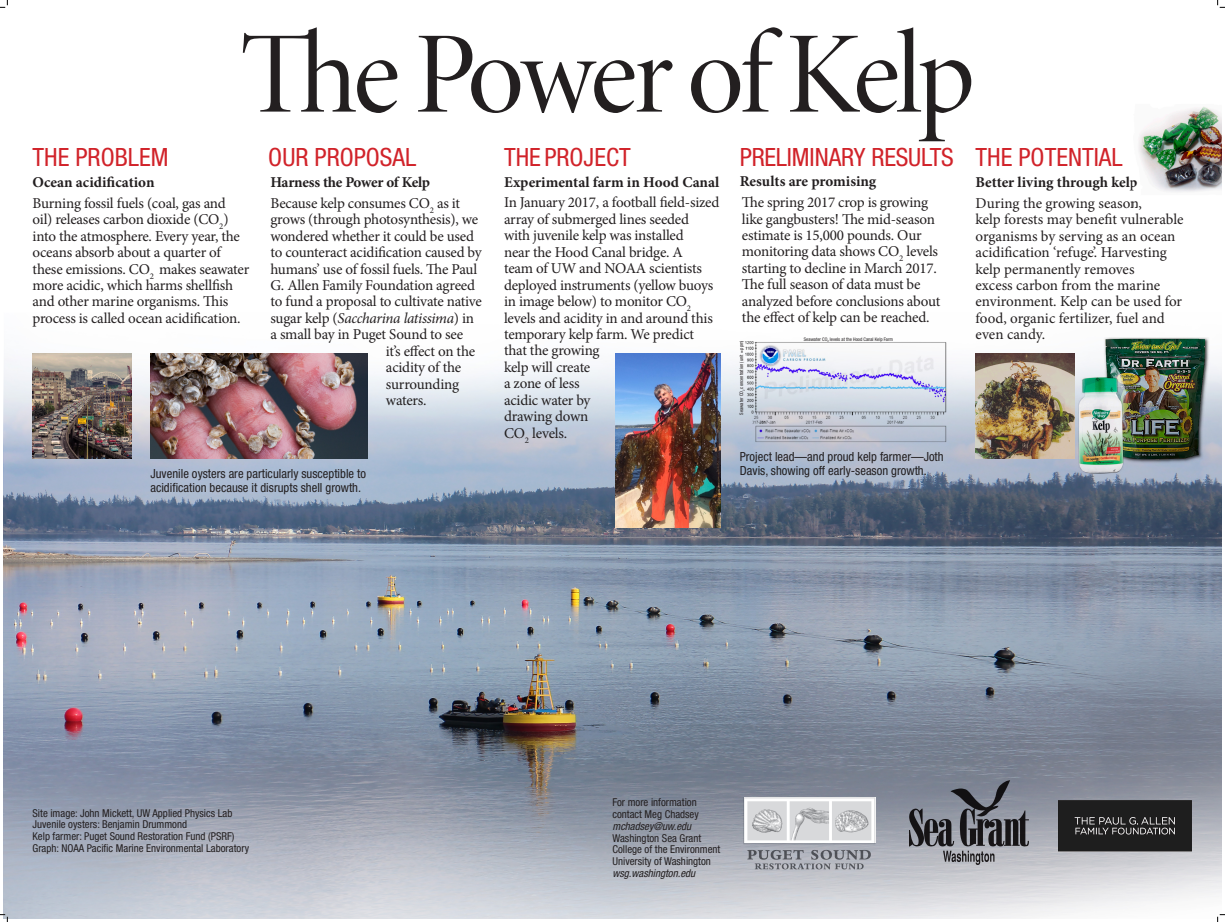
<style>
.page{position:relative;width:1225px;height:922px;background:#fff}
.page>*{position:absolute;margin:0;border:0;box-sizing:border-box;transform-origin:0 0}
.t1{font:116.9px "Minion Pro Disp";letter-spacing:-.04em;color:#231f20}
.List_Paragraph{font:condensed 25.2px "Helvetica Neue LT Std";color:#d1232a}
.Paragraph_Style_1{font:condensed 25.2px "Helvetica Neue LT Std";color:#d1232a}
.body{font:15.05px/16.4px "Minion Pro";letter-spacing:-.015em;color:#231f20}
.Paragraph_Style_1-2{font:15.05px/16.4px "Minion Pro";letter-spacing:-.015em;color:#231f20}
.List_Paragraph-2{font:15.05px/16.4px "Minion Pro";color:#231f20}
.List_Paragraph-3{font:700 15.05px "Minion Pro";color:#231f20}
.body-2{font:italic 15.05px "Minion Pro";letter-spacing:-.02em;color:#231f20}
.Paragraph_Style_1-3{font:700 15.05px "Minion Pro";color:#231f20}
.body-3{font:700 15.05px "Minion Pro";letter-spacing:-.02em;color:#231f20}
.Capt{font:condensed 12.6px/14px "Helvetica Neue LT Std";color:#231f20}
.Capt-2{font:condensed 10.85px/11.9px "Helvetica Neue LT Std";color:#231f20}
.Capt-3{font:italic condensed 10.85px "Helvetica Neue LT Std";color:#231f20}
.Capt-4{font:condensed 4.9px "Helvetica Neue LT Std";color:#231f20}
.s1{font-style:normal}
</style>
<div class="page">
<img style="left:3px;top:353px;width:1218px;height:566px">
<img style="left:1098px;top:337px;width:113px;height:126px">
<img style="left:1138px;top:106px;width:83px;height:86px">
<img style="left:616px;top:354px;width:105px;height:173px">
<img style="left:909px;top:780px;width:119px;height:84px">
<img style="left:744px;top:341px;width:207px;height:105px">
<img style="left:1058px;top:800px;width:132px;height:51px">
<img style="left:739px;top:793px;width:141px;height:80px">
<img style="left:150px;top:354px;width:217px;height:105px">
<img style="left:33px;top:354px;width:98px;height:105px">
<img style="left:975px;top:354px;width:99px;height:105px">
<img style="left:1074px;top:373px;width:52px;height:104px">
<svg style="left:0;top:0;width:8px;height:8px"></svg>
<svg style="left:0;top:914px;width:8px;height:8px"></svg>
<svg style="left:1217px;top:0;width:7px;height:8px"></svg>
<svg style="left:1217px;top:914px;width:7px;height:8px"></svg>
<p class="t1" style="left:240px;top:3px;width:736px">The Power of Kelp</p>
<p class="List_Paragraph" style="left:33px;top:143px;width:137px">THE PROBLEM</p>
<p class="List_Paragraph-3" style="left:33px;top:172px;width:123px">Ocean acidification</p>
<p class="body" style="left:33px;top:195px;width:218px">Burning fossil fuels (coal, gas and oil) releases carbon dioxide (CO<sub>2</sub>) into the atmosphere. Every year, the oceans absorb about a quarter of these emissions. CO<sub>2</sub> makes seawater more acidic, which harms shellfish and other marine organisms. This process is called ocean acidification.</p>
<p class="Paragraph_Style_1" style="left:268px;top:143px;width:149px">OUR PROPOSAL</p>
<p class="body-3" style="left:270px;top:172px;width:161px">Harness the Power of Kelp</p>
<p class="body" style="left:270px;top:195px;width:191px">Because kelp consumes CO<sub>2</sub> as it</p>
<p class="body" style="left:270px;top:211px;width:209px">grows (through photosynthesis), we</p>
<p class="body" style="left:270px;top:228px;width:205px">wondered whether it could be used</p>
<p class="body" style="left:270px;top:244px;width:213px">to counteract acidification caused by</p>
<p class="body" style="left:270px;top:261px;width:208px">humans’ use of fossil fuels. The Paul</p>
<p class="body" style="left:270px;top:277px;width:206px">G. Allen Family Foundation agreed</p>
<p class="body" style="left:270px;top:293px;width:213px">to fund a proposal to cultivate native</p>
<p class="body-2" style="left:270px;top:308px;width:205px"><span class="s1">sugar kelp (</span>Saccharina latissima<span class="s1">) in</span></p>
<p class="body" style="left:270px;top:326px;width:194px">a small bay in Puget Sound to see</p>
<p class="body" style="left:386px;top:343px;width:91px">it’s effect on the</p>
<p class="body" style="left:386px;top:359px;width:77px">acidity of the</p>
<p class="body" style="left:386px;top:376px;width:75px">surrounding</p>
<p class="body" style="left:386px;top:392px;width:42px">waters.</p>
<p class="Capt" style="left:150px;top:466px;width:217px">Juvenile oysters are particularly susceptible to acidification because it disrupts shell growth.</p>
<p class="Paragraph_Style_1" style="left:504px;top:143px;width:128px">THE PROJECT</p>
<p class="Paragraph_Style_1-3" style="left:504px;top:171px;width:217px">Experimental farm in Hood Canal</p>
<p class="Paragraph_Style_1-2" style="left:504px;top:194px;width:217px">In January 2017, a football field-sized array of submerged lines seeded<br>with juvenile kelp was installed<br>near the Hood Canal bridge. A<br>team of UW and NOAA scientists deployed instruments (yellow buoys in image below) to monitor CO<sub>2 </sub>levels and acidity in and around this temporary kelp farm. We predict that the growing<br>kelp will create<br>a zone of less<br>acidic water by<br>drawing down<br>CO<sub>2</sub> levels.</p>
<p class="List_Paragraph" style="left:739px;top:142px;width:215px">PRELIMINARY RESULTS</p>
<p class="List_Paragraph-3" style="left:739px;top:171px;width:138px">Results are promising</p>
<p class="body" style="left:742px;top:194px;width:200px">The spring 2017 crop is growing like gangbusters! The mid-season estimate is 15,000 pounds. Our monitoring data shows CO<sub>2</sub> levels starting to decline in March 2017.<br>The full season of data must be analyzed before conclusions about the effect of kelp can be reached.</p>
<p class="Capt-4" style="left:738px;top:415px;width:76px;rotate:-90deg">Seawater CO<sub>2</sub> concentration (unit ≅ ppm)</p>
<p class="Capt-4" style="left:803px;top:336px;width:91px">Seawater CO<sub>2</sub> levels at the Hood Canal Kelp Farm</p>
<p class="Capt" style="left:739px;top:449px;width:205px">Project lead—and proud kelp farmer—Joth<br>Davis, showing off early-season growth.</p>
<p class="List_Paragraph" style="left:975px;top:143px;width:148px">THE POTENTIAL</p>
<p class="List_Paragraph-3" style="left:975px;top:172px;width:164px">Better living through kelp</p>
<p class="List_Paragraph-2" style="left:975px;top:195px;width:209px">During the growing season,<br>kelp forests may benefit vulnerable organisms by serving as an ocean acidification ‘refuge’. Harvesting kelp permanently removes<br>excess carbon from the marine environment. Kelp can be used for food, organic fertilizer, fuel and even candy.</p>
<p class="Capt-2" style="left:33px;top:807px;width:201px">Site image: John Mickett, UW Applied Physics Lab</p>
<p class="Capt-2" style="left:33px;top:819px;width:156px">Juvenile oysters: Benjamin Drummond</p>
<p class="Capt-2" style="left:33px;top:830px;width:203px">Kelp farmer: Puget Sound Restoration Fund (PSRF)</p>
<p class="Capt-2" style="left:33px;top:842px;width:218px">Graph: NOAA Pacific Marine Environmental Laboratory</p>
<p class="Capt-2" style="left:612px;top:796px;width:88px">For more information contact Meg Chadsey</p>
<p class="Capt-3" style="left:612px;top:819px;width:80px">mchadsey@uw.edu</p>
<p class="Capt-2" style="left:612px;top:832px;width:90px">Washington Sea Grant</p>
<p class="Capt-2" style="left:612px;top:843px;width:109px">College of the Environment</p>
<p class="Capt-2" style="left:612px;top:855px;width:100px">University of Washington</p>
<p class="Capt-3" style="left:612px;top:867px;width:84px">wsg.washington.edu</p>
</div>
